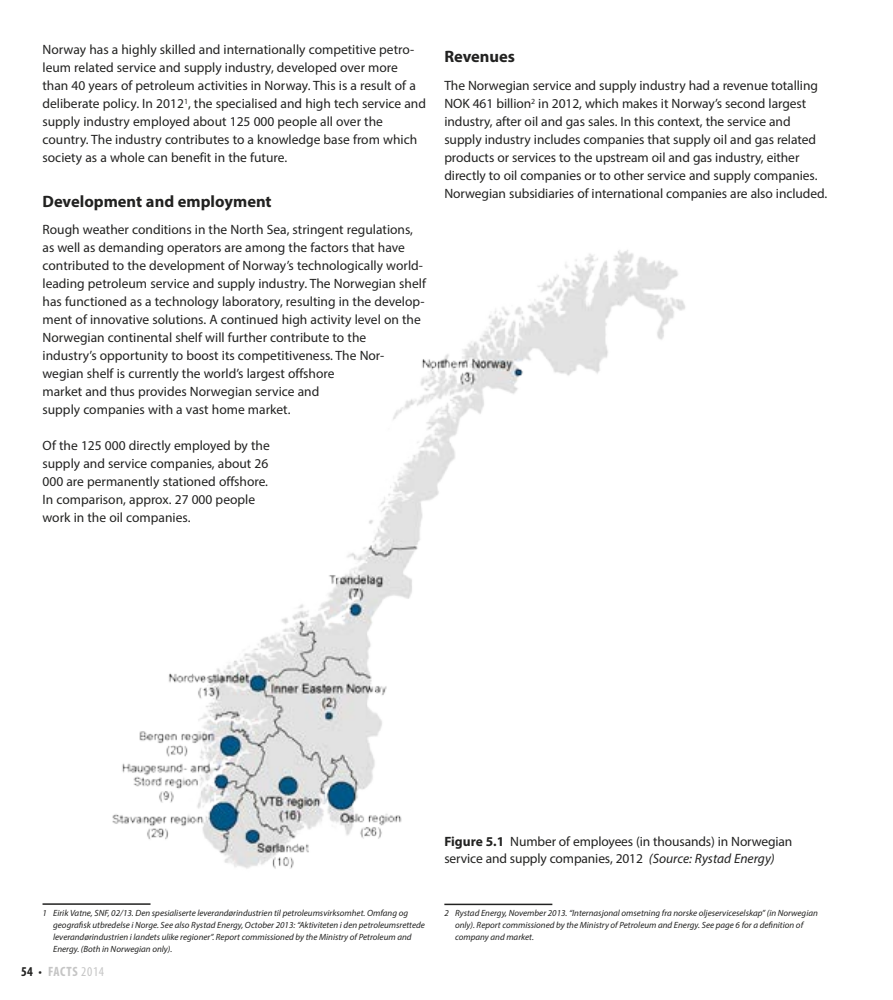
<style>
.page{position:relative;width:893px;height:1000px;background:#fff}
.page>*{position:absolute;margin:0;border:0;box-sizing:border-box;transform-origin:0 0}
.t1{font:700 16.5px "Myriad Pro";color:#222221}
.t2{font:13.5px/18px "Myriad Pro";color:#222221}
.t3{font:700 condensed 13.5px "Myriad Pro";letter-spacing:.035em;color:#c5c5c5}
.t4{font:italic 9px/12px "Myriad Pro";color:#222221}
.s1{color:#222221}
.s2{font-weight:400;color:#222221}
.s3{font-weight:400}
.s4{font-weight:700}
.s5{font-style:italic}
</style>
<div class="page">
<img style="left:112px;top:250px;width:573px;height:619px">
<hr style="left:43px;top:903px;width:108px;height:1px;background:#222221">
<hr style="left:444px;top:903px;width:108px;height:1px;background:#222221">
<p class="t2" style="left:43px;top:40px;width:385px">Norway has a highly skilled and internationally competitive petro&shy;leum related service and supply industry, developed over more than 40 years of petroleum activities in Norway. This is a result of a deliberate policy. In 2012<sup>1</sup>, the specialised and high tech service and supply industry employed about 125 000 people all over the country. The industry contributes to a knowledge base from which society as a whole can benefit in the future.</p>
<p class="t1" style="left:43px;top:191px;width:231px">Development and employment</p>
<p class="t2" style="left:43px;top:220px;width:385px">Rough weather conditions in the North Sea, stringent regulations, as well as demanding operators are among the factors that have contributed to the development of Norway’s technologically world&shy;leading petroleum service and supply industry. The Norwegian shelf has functioned as a technology laboratory, resulting in the develop&shy;ment of innovative solutions. A continued high activity level on the Norwegian continental shelf will further contribute to the<br>industry’s opportunity to boost its competitiveness. The Nor&shy;wegian shelf is currently the world’s largest offshore<br>market and thus provides Norwegian service and<br>supply companies with a vast home market.</p>
<p class="t2" style="left:43px;top:436px;width:229px">Of the 125 000 directly employed by the supply and service companies, about 26<br>000 are permanently stationed offshore.<br>In comparison, approx. 27 000 people work in the oil companies.</p>
<p class="t1" style="left:444px;top:46px;width:72px">Revenues</p>
<p class="t2" style="left:444px;top:76px;width:385px">The Norwegian service and supply industry had a revenue totalling NOK 461 billion<sup>2</sup> in 2012, which makes it Norway’s second largest industry, after oil and gas sales. In this context, the service and supply industry includes companies that supply oil and gas related products or services to the upstream oil and gas industry, either directly to oil companies or to other service and supply companies.<br>Norwegian subsidiaries of international companies are also included.</p>
<p class="t4" style="left:53px;top:906px;width:373px;text-indent:-11px">1 Eirik Vatne, SNF, 02/13. Den spesialiserte leverandørindustrien til petroleumsvirksomhet. Omfang og geografisk utbredelse i Norge. See also Rystad Energy, October 2013: “Aktiviteten i den petroleumsrettede leverandørindustrien i landets ulike regioner”. Report commissioned by the Ministry of Petroleum and Energy. (Both in Norwegian only).</p>
<p class="t3" style="left:21px;top:962px;width:84px"><span class="s1">54</span> <span class="s2">•</span> FACTS <span class="s3">2014</span></p>
<p class="t2" style="left:444px;top:833px;width:350px;line-height:16.2px"><span class="s4">Figure 5.1</span> Number of employees (in thousands) in Norwegian service and supply companies, 2012 <span class="s5">(Source: Rystad Energy)</span></p>
<p class="t4" style="left:455px;top:907px;width:364px;text-indent:-11px">2 Rystad Energy, November 2013. “Internasjonal omsetning fra norske oljeserviceselskap” (in Norwegian only). Report commissioned by the Ministry of Petroleum and Energy. See page 6 for a definition of company and market.</p>
</div>
